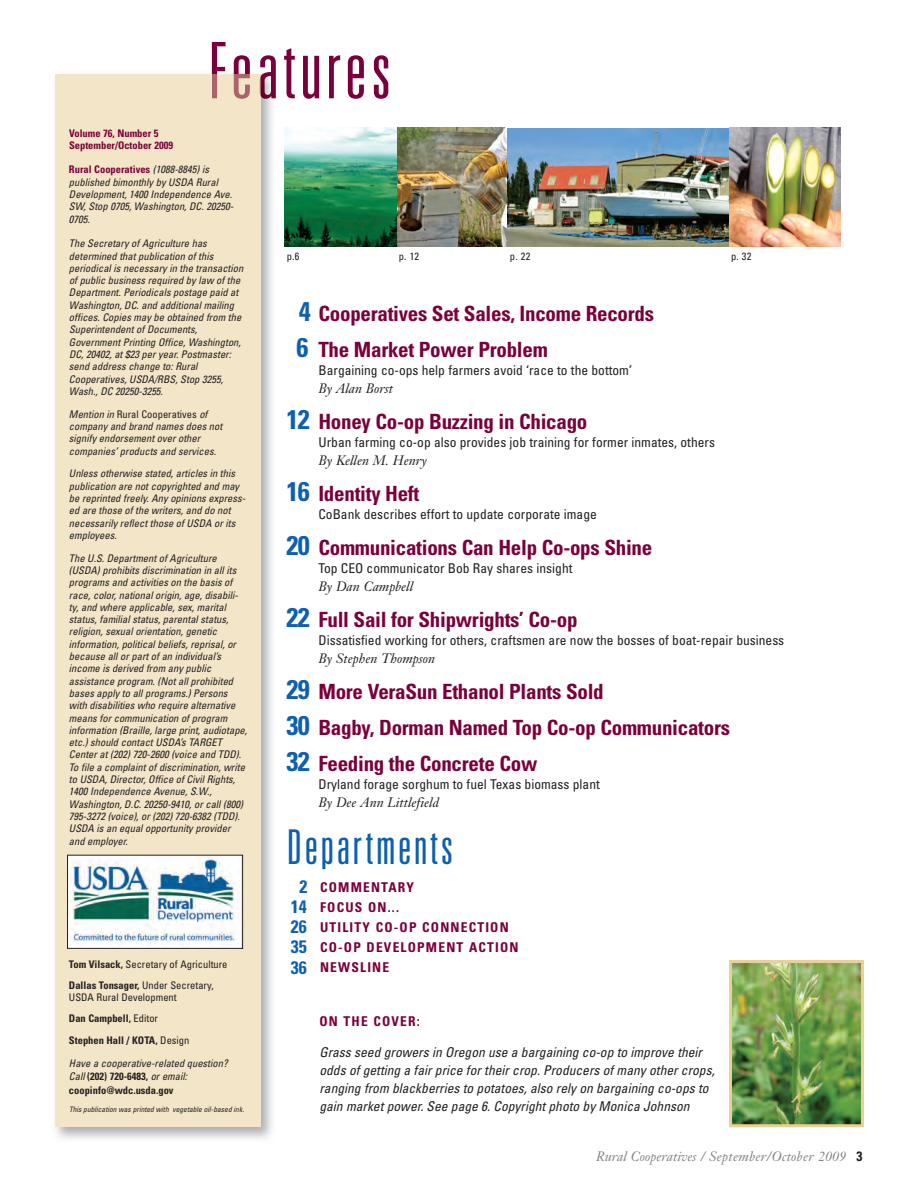
<style>
.page{position:relative;width:918px;height:1188px;background:#fff}
.page>*{position:absolute;margin:0;border:0;box-sizing:border-box;transform-origin:0 0}
.t1{font:300 ultra-condensed 78px "Univers";letter-spacing:.055em;color:#7a003b}
.t2{font:300 ultra-condensed 48px "Univers";letter-spacing:.055em;color:#0d60ae}
.t3{font:700 condensed 21px/36px "Univers";letter-spacing:-.015em;color:#7a003b}
.t4{font:condensed 13.5px "Univers";color:#231f20}
.t5{font:italic condensed 13.5px/18px "Univers";color:#231f20}
.t6{font:700 condensed 13.5px/20.1px "Univers";letter-spacing:.09em;color:#7a003b}
.t7{font:italic 13.5px "Janson Text";color:#231f20}
.t8{font:italic 13.5px "Janson Text";color:#808285}
.t9{font:italic condensed 10.5px/12.3px "Univers";color:#231f20}
.t10{font:condensed 10.5px/21.3px "Univers";color:#231f20}
.t11{font:700 condensed 10.5px/12.3px "Univers";color:#7a003b}
.t12{font:italic condensed 7.5px "Univers";color:#231f20}
.s1{font-weight:700;font-style:normal;color:#7a003b}
.s2{font-style:normal}
.s3{font-weight:700}
.s4{font-weight:700;font-style:normal}
.s5{font-size:27px;color:#0d60ae}
.s6{font-size:18px;color:#0d60ae}
.s7{font-family:"Univers";font-weight:700;font-style:normal;font-stretch:condensed;color:#231f20}
</style>
<div class="page">
<img style="left:733px;top:964px;width:127px;height:159px">
<div style="left:729px;top:960px;width:135px;height:167px;border:3px solid #e9d098"></div>
<img style="left:212px;top:68px;width:64px;height:31px">
<div style="left:55px;top:74px;width:206px;height:1053px;background:#f3e5c7"></div>
<svg style="left:212px;top:74px;width:49px;height:25px"></svg>
<img style="left:69px;top:857px;width:172px;height:90px">
<div style="left:67px;top:855px;width:176px;height:94px;border:1px solid #231f20"></div>
<img style="left:285px;top:128px;width:444px;height:119px">
<img style="left:729px;top:128px;width:112px;height:119px">
<h1 class="t1" style="left:208px;top:42px;width:185px">Features</h1>
<p class="t11" style="left:69px;top:128px;width:106px">Volume 76, Number 5<br>September/October 2009</p>
<p class="t9" style="left:69px;top:164px;width:166px"><span class="s1">Rural Cooperatives</span> (1088-8845) is published bimonthly by USDA Rural<br>Development, 1400 Independence Ave.<br>SW, Stop 0705, Washington, DC. 20250-<br>0705.</p>
<p class="t9" style="left:69px;top:238px;width:176px">The Secretary of Agriculture has determined that publication of this periodical is necessary in the transaction of public business required by law of the Department. Periodicals postage paid at Washington, DC. and additional mailing offices. Copies may be obtained from the Superintendent of Documents, Government Printing Office, Washington, DC, 20402, at $23 per year. Postmaster: send address change to: Rural Cooperatives, USDA/RBS, Stop 3255, Wash., DC 20250-3255.</p>
<p class="t9" style="left:69px;top:409px;width:155px">Mention in <span class="s2">Rural Cooperatives</span> of company and brand names does not signify endorsement over other companies’ products and services.</p>
<p class="t9" style="left:69px;top:468px;width:178px">Unless otherwise stated, articles in this publication are not copyrighted and may be reprinted freely. Any opinions express&shy;ed are those of the writers, and do not necessarily reflect those of USDA or its employees.</p>
<p class="t9" style="left:69px;top:553px;width:180px">The U.S. Department of Agriculture (USDA) prohibits discrimination in all its programs and activities on the basis of race, color, national origin, age, disabili&shy;ty, and where applicable, sex, marital status, familial status, parental status, religion, sexual orientation, genetic information, political beliefs, reprisal, or because all or part of an individual’s income is derived from any public assistance program. (Not all prohibited bases apply to all programs.) Persons with disabilities who require alternative means for communication of program information (Braille, large print, audiotape, etc.) should contact USDA’s TARGET Center at (202) 720-2600 (voice and TDD).<br>To file a complaint of discrimination, write to USDA, Director, Office of Civil Rights, 1400 Independence Avenue, S.W., Washington, D.C. 20250-9410, or call (800)<br>795-3272 (voice), or (202) 720-6382 (TDD).<br>USDA is an equal opportunity provider and employer.</p>
<p class="t10" style="left:69px;top:954px;width:160px"><span class="s3">Tom Vilsack,</span> Secretary of Agriculture<br><span class="s3">Dallas Tonsager,</span> Under Secretary,</p>
<p class="t10" style="left:69px;top:988px;width:122px">USDA Rural Development<br><span class="s3">Dan Campbell,</span> Editor<br><span class="s3">Stephen Hall / KOTA,</span> Design</p>
<p class="t9" style="left:69px;top:1057px;width:160px;line-height:13.8px">Have a cooperative-related question?<br>Call <span class="s4">(202) 720-6483,</span> or email: <span class="s4">coopinfo@wdc.usda.gov</span></p>
<p class="t12" style="left:69px;top:1107px;width:177px">This publication was printed with vegetable oil-based ink.</p>
<p class="t10" style="left:287px;top:246px;width:14px">p.6</p>
<p class="t10" style="left:399px;top:246px;width:22px">p. 12</p>
<p class="t10" style="left:510px;top:246px;width:22px">p. 22</p>
<p class="t10" style="left:731px;top:246px;width:22px">p. 32</p>
<h3 class="t3" style="left:297px;top:297px;width:359px"><span class="s5">4</span> Cooperatives Set Sales, Income Records<br><span class="s5">6</span> The Market Power Problem</h3>
<p class="t4" style="left:319px;top:365px;width:315px">Bargaining co-ops help farmers avoid ‘race to the bottom’</p>
<p class="t7" style="left:319px;top:383px;width:76px">By Alan Borst</p>
<h3 class="t3" style="left:286px;top:405px;width:303px"><span class="s5">12</span> Honey Co-op Buzzing in Chicago</h3>
<p class="t4" style="left:319px;top:437px;width:398px">Urban farming co-op also provides job training for former inmates, others</p>
<p class="t7" style="left:319px;top:455px;width:110px">By Kellen M. Henry</p>
<h3 class="t3" style="left:286px;top:477px;width:134px"><span class="s5">16</span> Identity Heft</h3>
<p class="t4" style="left:318px;top:509px;width:280px">CoBank describes effort to update corporate image</p>
<h3 class="t3" style="left:286px;top:531px;width:367px"><span class="s5">20</span> Communications Can Help Co-ops Shine</h3>
<p class="t4" style="left:319px;top:563px;width:256px">Top CEO communicator Bob Ray shares insight</p>
<p class="t7" style="left:319px;top:581px;width:96px">By Dan Campbell</p>
<h3 class="t3" style="left:286px;top:603px;width:293px"><span class="s5">22</span> Full Sail for Shipwrights’ Co-op</h3>
<p class="t4" style="left:319px;top:635px;width:467px">Dissatisfied working for others, craftsmen are now the bosses of boat-repair business</p>
<p class="t7" style="left:319px;top:653px;width:118px">By Stephen Thompson</p>
<h3 class="t3" style="left:286px;top:675px;width:445px"><span class="s5">29</span> More VeraSun Ethanol Plants Sold<br><span class="s5">30</span> Bagby, Dorman Named Top Co-op Communicators<br><span class="s5">32</span> Feeding the Concrete Cow</h3>
<p class="t4" style="left:319px;top:779px;width:283px">Dryland forage sorghum to fuel Texas biomass plant</p>
<p class="t7" style="left:319px;top:797px;width:122px">By Dee Ann Littlefield</p>
<h2 class="t2" style="left:286px;top:829px;width:168px">Departments</h2>
<p class="t6" style="left:291px;top:878px;width:229px;text-indent:9px"><span class="s6">2</span> COMMENTARY<br><span class="s6">14</span> FOCUS ON...<br><span class="s6">26</span> UTILITY CO-OP CONNECTION<br><span class="s6">35</span> CO-OP DEVELOPMENT ACTION<br><span class="s6">36</span> NEWSLINE</p>
<p class="t6" style="left:319px;top:1012px;width:102px">ON THE COVER:</p>
<p class="t5" style="left:319px;top:1044px;width:397px">Grass seed growers in Oregon use a bargaining co-op to improve their odds of getting a fair price for their crop. Producers of many other crops, ranging from blackberries to potatoes, also rely on bargaining co-ops to gain market power. See page 6. Copyright photo by Monica Johnson</p>
<p class="t8" style="left:596px;top:1152px;width:268px">Rural Cooperatives / September/October 2009 <span class="s7">3</span></p>
</div>
